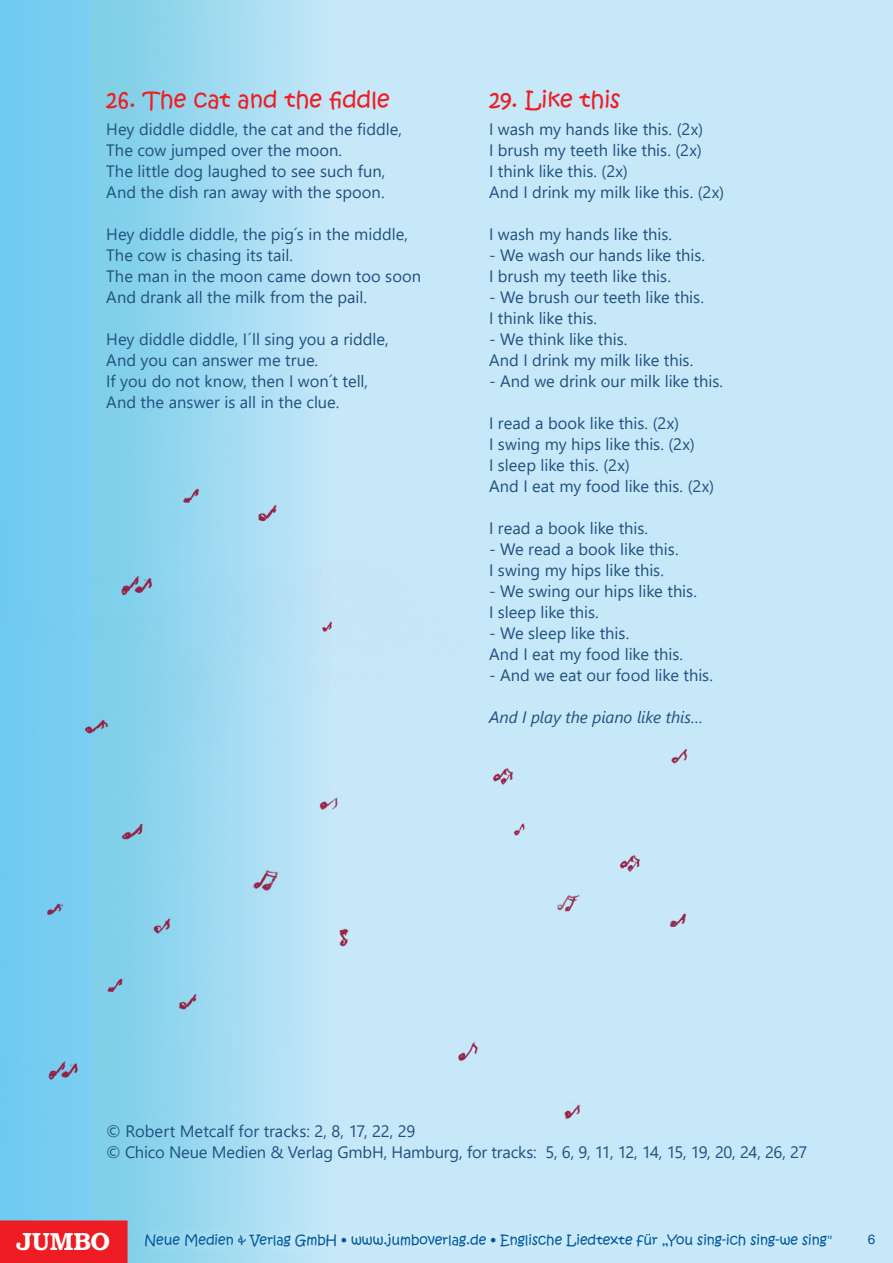
<style>
.page{position:relative;width:893px;height:1263px;background:#c6e8f9}
.page>*{position:absolute;margin:0;border:0;box-sizing:border-box;transform-origin:0 0}
.t1{font:24px "Boo Dem";color:#fff}
.t2{font:22.5px "Kristen ITC";letter-spacing:-.005em;color:#ee1d23}
.t3{font:16.5px/21px "Segoe UI";letter-spacing:-.005em;color:#21517f}
.t4{font:italic 16.5px "Segoe UI";letter-spacing:-.005em;color:#21517f}
.t5{font:13.5px "Kristen ITC";color:#01599e}
.t6{font:13.5px "Helvetica";color:#01599e}
</style>
<div class="page">
<div style="left:0;top:0;width:330px;height:1263px;background:#6fcaf2"></div>
<img style="left:93px;top:0;width:237px;height:1263px">
<img style="left:47px;top:458px;width:640px;height:706px">
<img style="left:62px;top:465px;width:448px;height:219px">
<div style="left:0;top:1220px;width:128px;height:43px;background:#ee1d23;border:2px solid #ee1d23"></div>
<div style="left:134px;top:1223px;width:709px;height:35px;background:#fff;opacity:.5"></div>
<h2 class="t2" style="left:106px;top:85px;width:285px">26. The cat and the fiddle</h2>
<p class="t3" style="left:106px;top:117px;width:297px">Hey diddle diddle, the cat and the fiddle, The cow jumped over the moon.<br>The little dog laughed to see such fun, And the dish ran away with the spoon.</p>
<p class="t3" style="left:106px;top:222px;width:316px">Hey diddle diddle, the pig´s in the middle, The cow is chasing its tail.<br>The man in the moon came down too soon And drank all the milk from the pail.</p>
<p class="t3" style="left:106px;top:327px;width:284px">Hey diddle diddle, I´ll sing you a riddle, And you can answer me true.<br>If you do not know, then I won´t tell, And the answer is all in the clue.</p>
<h2 class="t2" style="left:489px;top:85px;width:133px">29. Like this</h2>
<p class="t3" style="left:489px;top:117px;width:237px">I wash my hands like this. (2x)<br>I brush my teeth like this. (2x)<br>I think like this. (2x)<br>And I drink my milk like this. (2x)</p>
<p class="t3" style="left:489px;top:222px;width:185px">I wash my hands like this.</p>
<p class="t3" style="left:489px;top:243px;width:218px">- We wash our hands like this.<br>I brush my teeth like this.</p>
<p class="t3" style="left:489px;top:285px;width:216px">- We brush our teeth like this.<br>I think like this.</p>
<p class="t3" style="left:489px;top:327px;width:206px">- We think like this.<br>And I drink my milk like this.</p>
<p class="t3" style="left:489px;top:369px;width:236px">- And we drink our milk like this.</p>
<p class="t3" style="left:489px;top:411px;width:227px">I read a book like this. (2x)<br>I swing my hips like this. (2x)<br>I sleep like this. (2x)<br>And I eat my food like this. (2x)</p>
<p class="t3" style="left:489px;top:516px;width:161px">I read a book like this.</p>
<p class="t3" style="left:489px;top:537px;width:191px">- We read a book like this.<br>I swing my hips like this.</p>
<p class="t3" style="left:489px;top:579px;width:209px">- We swing our hips like this.<br>I sleep like this.</p>
<p class="t3" style="left:489px;top:621px;width:196px">- We sleep like this.<br>And I eat my food like this.</p>
<p class="t3" style="left:489px;top:663px;width:225px">- And we eat our food like this.</p>
<p class="t4" style="left:489px;top:702px;width:216px">And I play the piano like this…</p>
<p class="t3" style="left:106px;top:1119px;width:703px">© Robert Metcalf for tracks: 2, 8, 17, 22, 29<br>© Chico Neue Medien &amp; Verlag GmbH, Hamburg, for tracks: 5, 6, 9, 11, 12, 14, 15, 19, 20, 24, 26, 27</p>
<h1 class="t1" style="left:16px;top:1228px;width:96px">JUMBO</h1>
<p class="t5" style="left:145px;top:1231px;width:689px">Neue Medien &amp; Verlag GmbH • www.jumboverlag.de • Englische Liedtexte für „You sing-ich sing-we sing"</p>
<p class="t6" style="left:868px;top:1231px;width:9px">6</p>
</div>
